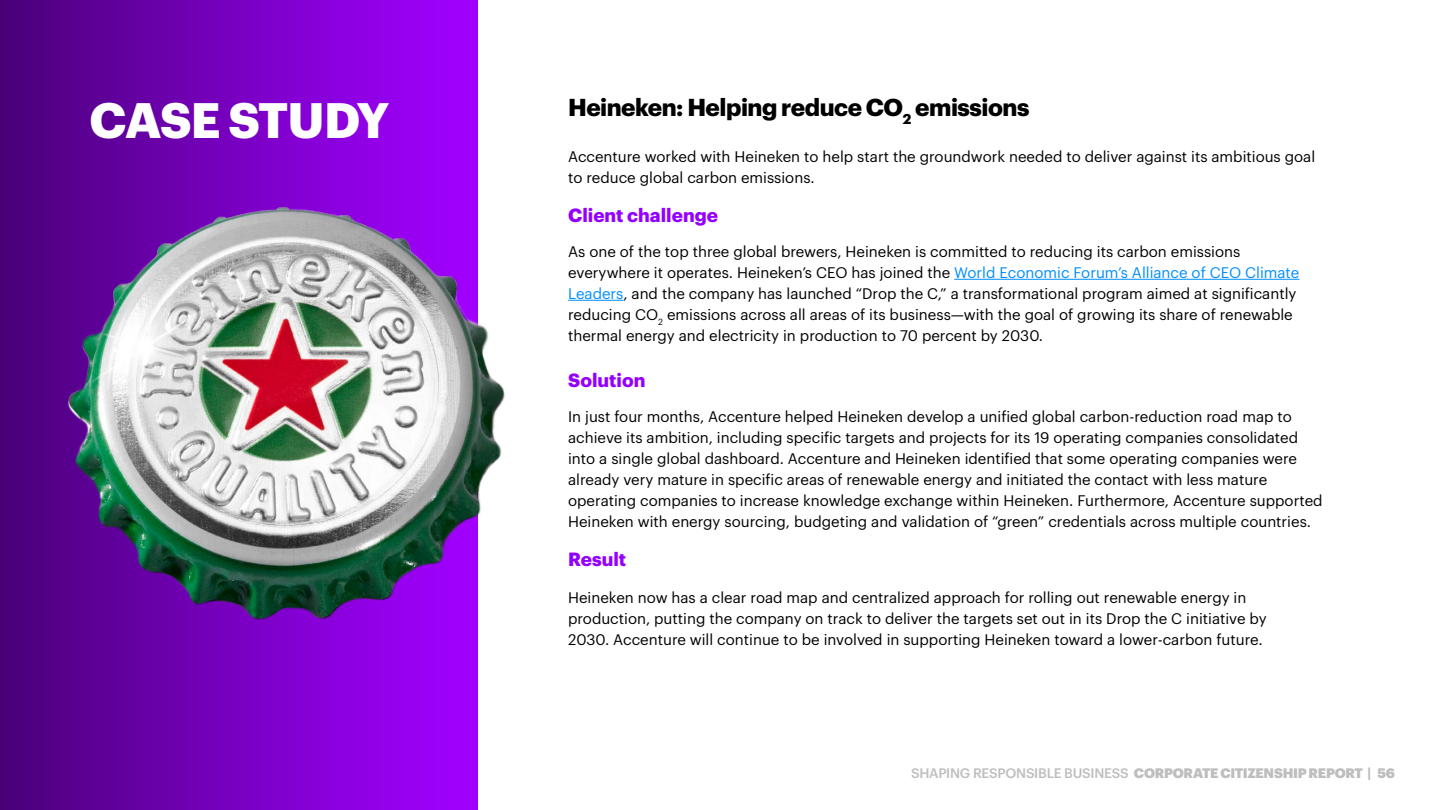
<style>
.page{position:relative;width:1440px;height:810px;background:#fff}
.page>*{position:absolute;margin:0;border:0;box-sizing:border-box;transform-origin:0 0}
.t1{font:700 48.75px "Graphik";letter-spacing:-.03em;color:#fff}
.t2{font:700 24px "Graphik";letter-spacing:-.02em;color:#000}
.t3{font:700 18.75px "Graphik";color:#9400ff}
.t4{font:15px/21px "Graphik";color:#000}
.t5{font:900 13.5px "Graphik";letter-spacing:-.02em;color:#bebebe}
.s1{color:#008eff}
.s2{font-weight:500}
</style>
<div class="page">
<div style="left:0;top:0;width:478px;height:810px;background:linear-gradient(to right,#4b007a,#a500ff)"></div>
<hr style="left:954px;top:279px;width:346px;height:1px;background:#008eff">
<img style="left:0;top:101px;width:624px;height:605px">
<h2 class="t1" style="left:90px;top:82px;width:301px">CASE STUDY</h2>
<h3 class="t2" style="left:568px;top:89px;width:463px">Heineken: Helping reduce CO<sub>2</sub> emissions</h3>
<p class="t4" style="left:568px;top:145px;width:749px">Accenture worked with Heineken to help start the groundwork needed to deliver against its ambitious goal to reduce global carbon emissions.</p>
<h4 class="t3" style="left:568px;top:201px;width:151px">Client challenge</h4>
<p class="t4" style="left:568px;top:240px;width:733px">As one of the top three global brewers, Heineken is committed to reducing its carbon emissions everywhere it operates. Heineken’s CEO has joined the <span class="s1">World Economic Forum’s Alliance of CEO Climate Leaders</span>, and the company has launched “Drop the C,” a transformational program aimed at significantly reducing CO<sub>2</sub> emissions across all areas of its business—with the goal of growing its share of renewable thermal energy and electricity in production to 70 percent by 2030.</p>
<h4 class="t3" style="left:568px;top:366px;width:79px">Solution</h4>
<p class="t4" style="left:568px;top:405px;width:756px">In just four months, Accenture helped Heineken develop a unified global carbon-reduction road map to achieve its ambition, including specific targets and projects for its 19 operating companies consolidated into a single global dashboard. Accenture and Heineken identified that some operating companies were already very mature in specific areas of renewable energy and initiated the contact with less mature operating companies to increase knowledge exchange within Heineken. Furthermore, Accenture supported Heineken with energy sourcing, budgeting and validation of “green” credentials across multiple countries.</p>
<h4 class="t3" style="left:568px;top:544px;width:60px">Result</h4>
<p class="t4" style="left:568px;top:585px;width:700px">Heineken now has a clear road map and centralized approach for rolling out renewable energy in production, putting the company on track to deliver the targets set out in its Drop the C initiative by<br>2030. Accenture will continue to be involved in supporting Heineken toward a lower-carbon future.</p>
<p class="t5" style="left:911px;top:763px;width:485px"><span class="s2">SHAPING RESPONSIBLE BUSINESS</span> CORPORATE CITIZENSHIP REPORT | 56</p>
</div>
